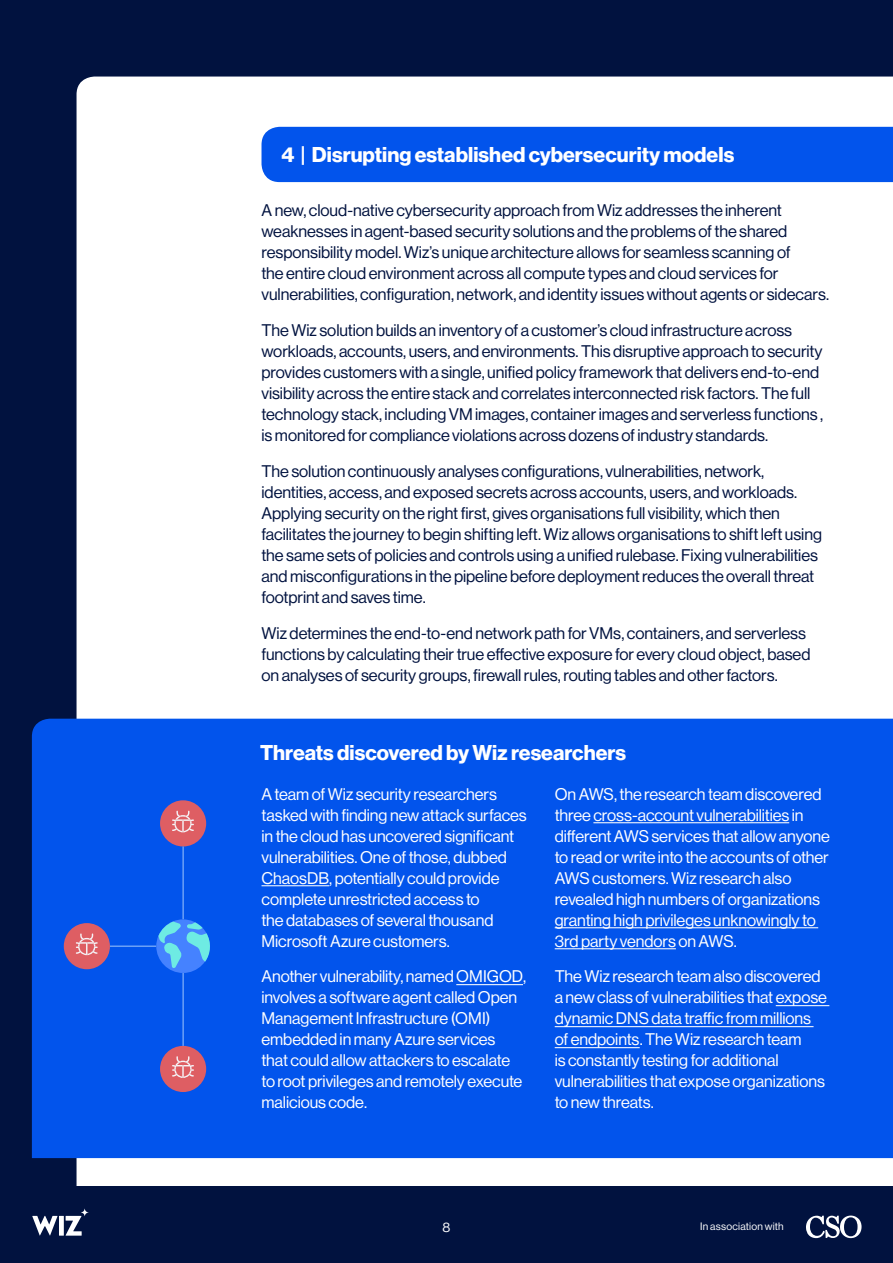
<style>
.page{position:relative;width:893px;height:1263px;background:#fff}
.page>*{position:absolute;margin:0;border:0;box-sizing:border-box;transform-origin:0 0}
.t1{font:700 21px "Neue Haas Display";color:#fff}
.t2{font:16.5px/21px "N Haas Grotesk DS Pro 55 Rg";letter-spacing:-.005em;color:#00123f}
.t3{font:16.5px/21px "N Haas Grotesk DS Pro 55 Rg";letter-spacing:-.005em;color:#fff}
.t4{font:13.5px "N Haas Grotesk DS Pro 55 Rg";color:#fff}
.t5{font:10.5px "N Haas Grotesk DS Pro 55 Rg";letter-spacing:.025em;color:#fff}
</style>
<div class="page">
<div style="left:0;top:0;width:892px;height:1263px;background:#01123f"></div>
<div style="left:77px;top:77px;width:816px;height:1109px;background:#fff"></div>
<div style="left:261px;top:127px;width:632px;height:55px;background:#0254ec"></div>
<div style="left:32px;top:719px;width:861px;height:439px;background:#0254ec"></div>
<hr style="left:261px;top:885px;width:68px;height:1px;background:#fff">
<hr style="left:456px;top:984px;width:67px;height:1px;background:#fff">
<hr style="left:593px;top:822px;width:196px;height:1px;background:#fff">
<hr style="left:555px;top:927px;width:263px;height:1px;background:#fff">
<hr style="left:555px;top:948px;width:121px;height:1px;background:#fff">
<hr style="left:776px;top:1005px;width:53px;height:1px;background:#fff">
<hr style="left:555px;top:1026px;width:258px;height:1px;background:#fff">
<hr style="left:555px;top:1047px;width:85px;height:1px;background:#fff">
<div style="left:160px;top:800px;width:46px;height:46px;background:#de5e63;border-radius:50%"></div>
<svg style="left:172px;top:811px;width:22px;height:21px"></svg>
<div style="left:64px;top:923px;width:46px;height:46px;background:#de5e63;border-radius:50%"></div>
<svg style="left:76px;top:933px;width:22px;height:22px"></svg>
<div style="left:160px;top:1046px;width:46px;height:46px;background:#de5e63;border-radius:50%"></div>
<svg style="left:172px;top:1056px;width:22px;height:22px"></svg>
<hr style="left:183px;top:846px;width:1px;height:73px;background:#8fbafa">
<hr style="left:110px;top:945px;width:46px;height:2px;background:#8fbafa">
<hr style="left:183px;top:973px;width:1px;height:73px;background:#8fbafa">
<div style="left:156px;top:919px;width:54px;height:54px;background:#4582ff;border-radius:50%"></div>
<svg style="left:158px;top:921px;width:54px;height:47px"></svg>
<div style="left:0;top:1186px;width:893px;height:77px;background:#01123f"></div>
<svg style="left:806px;top:1215px;width:55px;height:23px"></svg>
<svg style="left:32px;top:1208px;width:57px;height:27px"></svg>
<p class="t1" style="left:281px;top:143px;width:454px">4 | Disrupting established cybersecurity models</p>
<p class="t2" style="left:261px;top:200px;width:569px">A new, cloud-native cybersecurity approach from Wiz addresses the inherent weaknesses in agent-based security solutions and the problems of the shared responsibility model. Wiz’s unique architecture allows for seamless scanning of<br>the entire cloud environment across all compute types and cloud services for vulnerabilities, configuration, network, and identity issues without agents or sidecars.</p>
<p class="t2" style="left:261px;top:320px;width:563px">The Wiz solution builds an inventory of a customer’s cloud infrastructure across workloads, accounts, users, and environments. This disruptive approach to security provides customers with a single, unified policy framework that delivers end-to-end visibility across the entire stack and correlates interconnected risk factors. The full technology stack, including VM images, container images and serverless functions , is monitored for compliance violations across dozens of industry standards.</p>
<p class="t2" style="left:261px;top:460px;width:562px">The solution continuously analyses configurations, vulnerabilities, network, identities, access, and exposed secrets across accounts, users, and workloads.<br>Applying security on the right first, gives organisations full visibility, which then facilitates the journey to begin shifting left. Wiz allows organisations to shift left using the same sets of policies and controls using a unified rulebase. Fixing vulnerabilities and misconfigurations in the pipeline before deployment reduces the overall threat footprint and saves time.</p>
<p class="t2" style="left:261px;top:622px;width:550px">Wiz determines the end-to-end network path for VMs, containers, and serverless functions by calculating their true effective exposure for every cloud object, based on analyses of security groups, firewall rules, routing tables and other factors.</p>
<p class="t1" style="left:260px;top:740px;width:368px">Threats discovered by Wiz researchers</p>
<p class="t3" style="left:261px;top:783px;width:267px">A team of Wiz security researchers tasked with finding new attack surfaces in the cloud has uncovered significant vulnerabilities. One of those, dubbed ChaosDB, potentially could provide complete unrestricted access to<br>the databases of several thousand Microsoft Azure customers.</p>
<p class="t3" style="left:261px;top:966px;width:266px">Another vulnerability, named OMIGOD, involves a software agent called Open Management Infrastructure (OMI) embedded in many Azure services that could allow attackers to escalate to root privileges and remotely execute malicious code.</p>
<p class="t3" style="left:555px;top:783px;width:277px">On AWS, the research team discovered three cross-account vulnerabilities in different AWS services that allow anyone to read or write into the accounts of other AWS customers. Wiz research also revealed high numbers of organizations granting high privileges unknowingly to 3rd party vendors on AWS.</p>
<p class="t3" style="left:555px;top:966px;width:274px">The Wiz research team also discovered a new class of vulnerabilities that expose dynamic DNS data traffic from millions of endpoints. The Wiz research team<br>is constantly testing for additional vulnerabilities that expose organizations to new threats.</p>
<p class="t4" style="left:443px;top:1220px;width:9px">8</p>
<p class="t5" style="left:700px;top:1221px;width:85px">In association with</p>
</div>
